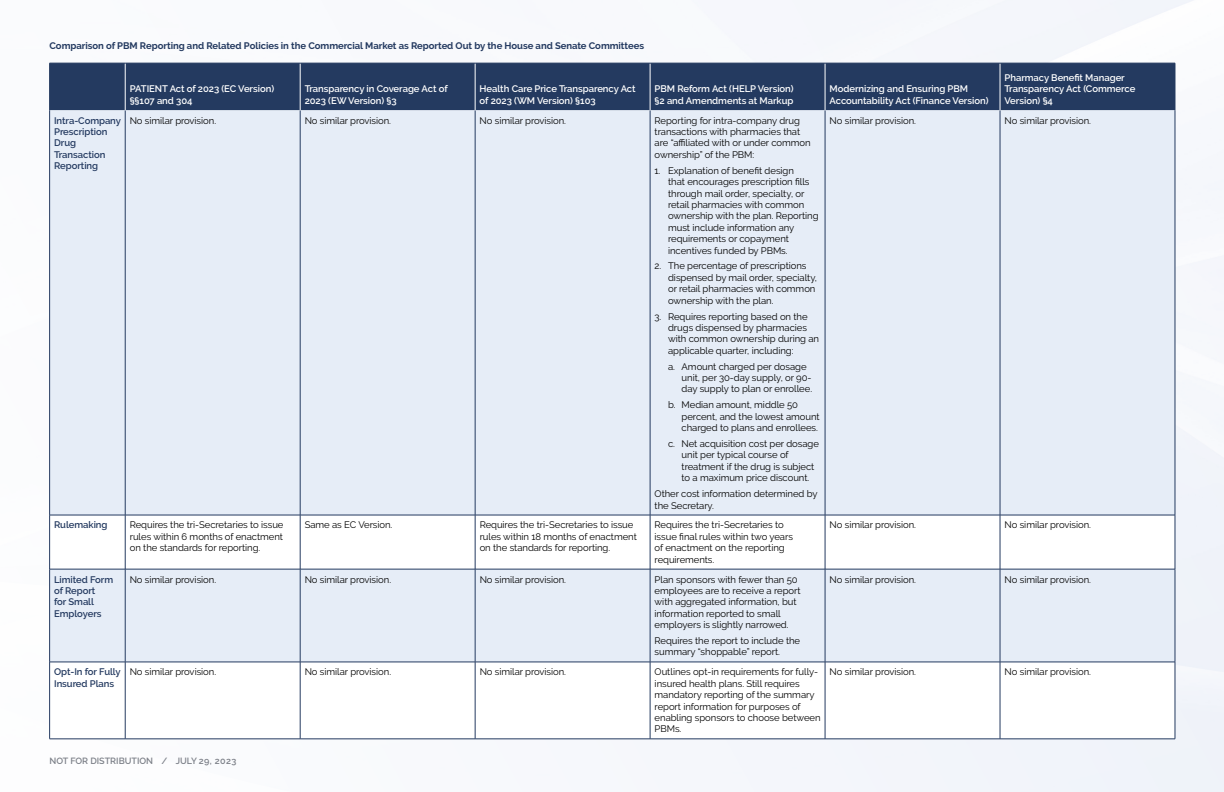
<style>
.page{position:relative;width:1224px;height:792px;background:#fff}
.page>*{position:absolute;margin:0;border:0;box-sizing:border-box;transform-origin:0 0}
.t1{font:9.5px/11.4px "Raleway";letter-spacing:-.005em;color:#000}
.t2{font:600 9.5px/11.4px "Raleway";letter-spacing:-.005em;color:#fff}
.t3{font:600 9.5px/11.4px "Raleway";letter-spacing:-.005em;color:#243a60}
.t4{font:700 9.5px "Raleway";letter-spacing:-.005em;color:#243a60}
.t5{font:600 9px "Raleway";color:#7c8088}
</style>
<div class="page">
<div style="left:50px;top:64px;width:1125px;height:46px;background:#243a60"></div>
<div style="left:50px;top:110px;width:1125px;height:405px;background:#e6edf7"></div>
<svg style="left:50px;top:516px;width:1125px;height:223px"></svg>
<hr style="left:49px;top:110px;width:1px;height:405px;background:#243a60">
<hr style="left:125px;top:110px;width:1px;height:405px;background:#243a60">
<hr style="left:300px;top:110px;width:1px;height:405px;background:#243a60">
<hr style="left:475px;top:110px;width:1px;height:405px;background:#243a60">
<hr style="left:650px;top:110px;width:1px;height:405px;background:#243a60">
<hr style="left:825px;top:110px;width:1px;height:405px;background:#243a60">
<hr style="left:1000px;top:110px;width:1px;height:405px;background:#243a60">
<hr style="left:1175px;top:110px;width:1px;height:405px;background:#243a60">
<hr style="left:50px;top:515px;width:75px;height:1px;background:#243a60">
<hr style="left:49px;top:515px;width:1px;height:54px;background:#243a60">
<hr style="left:125px;top:515px;width:175px;height:1px;background:#243a60">
<hr style="left:125px;top:515px;width:1px;height:54px;background:#243a60">
<hr style="left:300px;top:515px;width:175px;height:1px;background:#243a60">
<hr style="left:300px;top:515px;width:1px;height:54px;background:#243a60">
<hr style="left:475px;top:515px;width:175px;height:1px;background:#243a60">
<hr style="left:475px;top:515px;width:1px;height:54px;background:#243a60">
<hr style="left:650px;top:515px;width:175px;height:1px;background:#243a60">
<hr style="left:650px;top:515px;width:1px;height:54px;background:#243a60">
<hr style="left:825px;top:515px;width:175px;height:1px;background:#243a60">
<hr style="left:825px;top:515px;width:1px;height:54px;background:#243a60">
<hr style="left:1000px;top:515px;width:175px;height:1px;background:#243a60">
<hr style="left:1000px;top:515px;width:1px;height:54px;background:#243a60">
<hr style="left:1175px;top:515px;width:1px;height:54px;background:#243a60">
<hr style="left:50px;top:569px;width:75px;height:1px;background:#243a60">
<hr style="left:49px;top:569px;width:1px;height:93px;background:#243a60">
<hr style="left:125px;top:569px;width:175px;height:1px;background:#243a60">
<hr style="left:125px;top:569px;width:1px;height:93px;background:#243a60">
<hr style="left:300px;top:569px;width:175px;height:1px;background:#243a60">
<hr style="left:300px;top:569px;width:1px;height:93px;background:#243a60">
<hr style="left:475px;top:569px;width:175px;height:1px;background:#243a60">
<hr style="left:475px;top:569px;width:1px;height:93px;background:#243a60">
<hr style="left:650px;top:569px;width:175px;height:1px;background:#243a60">
<hr style="left:650px;top:569px;width:1px;height:93px;background:#243a60">
<hr style="left:825px;top:569px;width:175px;height:1px;background:#243a60">
<hr style="left:825px;top:569px;width:1px;height:93px;background:#243a60">
<hr style="left:1000px;top:569px;width:175px;height:1px;background:#243a60">
<hr style="left:1000px;top:569px;width:1px;height:93px;background:#243a60">
<hr style="left:1175px;top:569px;width:1px;height:93px;background:#243a60">
<hr style="left:50px;top:662px;width:75px;height:1px;background:#243a60">
<hr style="left:49px;top:662px;width:1px;height:77px;background:#243a60">
<hr style="left:125px;top:662px;width:175px;height:1px;background:#243a60">
<hr style="left:125px;top:662px;width:1px;height:77px;background:#243a60">
<hr style="left:300px;top:662px;width:175px;height:1px;background:#243a60">
<hr style="left:300px;top:662px;width:1px;height:77px;background:#243a60">
<hr style="left:475px;top:662px;width:175px;height:1px;background:#243a60">
<hr style="left:475px;top:662px;width:1px;height:77px;background:#243a60">
<hr style="left:650px;top:662px;width:175px;height:1px;background:#243a60">
<hr style="left:650px;top:662px;width:1px;height:77px;background:#243a60">
<hr style="left:825px;top:662px;width:175px;height:1px;background:#243a60">
<hr style="left:825px;top:662px;width:1px;height:77px;background:#243a60">
<hr style="left:1000px;top:662px;width:175px;height:1px;background:#243a60">
<hr style="left:1000px;top:662px;width:1px;height:77px;background:#243a60">
<hr style="left:1175px;top:662px;width:1px;height:77px;background:#243a60">
<hr style="left:50px;top:739px;width:75px;height:1px;background:#243a60">
<hr style="left:125px;top:739px;width:175px;height:1px;background:#243a60">
<hr style="left:300px;top:739px;width:175px;height:1px;background:#243a60">
<hr style="left:475px;top:739px;width:175px;height:1px;background:#243a60">
<hr style="left:650px;top:739px;width:175px;height:1px;background:#243a60">
<hr style="left:825px;top:739px;width:175px;height:1px;background:#243a60">
<hr style="left:1000px;top:739px;width:175px;height:1px;background:#243a60">
<hr style="left:49px;top:63px;width:1px;height:47px;background:#243a60">
<hr style="left:1175px;top:63px;width:1px;height:47px;background:#243a60">
<hr style="left:125px;top:63px;width:1px;height:47px;background:#fff">
<hr style="left:300px;top:63px;width:1px;height:47px;background:#fff">
<hr style="left:475px;top:63px;width:1px;height:47px;background:#fff">
<hr style="left:650px;top:63px;width:1px;height:47px;background:#fff">
<hr style="left:825px;top:63px;width:1px;height:47px;background:#fff">
<hr style="left:1000px;top:63px;width:1px;height:47px;background:#fff">
<hr style="left:50px;top:63px;width:75px;height:1px;background:#243a60">
<hr style="left:125px;top:63px;width:175px;height:1px;background:#243a60">
<hr style="left:300px;top:63px;width:175px;height:1px;background:#243a60">
<hr style="left:475px;top:63px;width:175px;height:1px;background:#243a60">
<hr style="left:650px;top:63px;width:175px;height:1px;background:#243a60">
<hr style="left:825px;top:63px;width:175px;height:1px;background:#243a60">
<hr style="left:1000px;top:63px;width:175px;height:1px;background:#243a60">
<p class="t4" style="left:50px;top:41px;width:596px">Comparison of PBM Reporting and Related Policies in the Commercial Market as Reported Out by the House and Senate Committees</p>
<p class="t2" style="left:130px;top:83px;width:146px">PATIENT Act of 2023 (EC Version) §§107 and 304</p>
<p class="t2" style="left:305px;top:83px;width:145px">Transparency in Coverage Act of<br>2023 (EW Version) §3</p>
<p class="t2" style="left:480px;top:83px;width:158px">Health Care Price Transparency Act of 2023 (WM Version) §103</p>
<p class="t2" style="left:655px;top:83px;width:141px">PBM Reform Act (HELP Version) §2 and Amendments at Markup</p>
<p class="t2" style="left:830px;top:83px;width:160px">Modernizing and Ensuring PBM<br>Accountability Act (Finance Version)</p>
<p class="t2" style="left:1005px;top:72px;width:132px">Pharmacy Benefit Manager<br>Transparency Act (Commerce<br>Version) §4</p>
<p class="t3" style="left:54px;top:115px;width:68px">Intra-Company<br>Prescription<br>Drug<br>Transaction<br>Reporting</p>
<p class="t1" style="left:130px;top:115px;width:88px">No similar provision.</p>
<p class="t1" style="left:305px;top:115px;width:88px">No similar provision.</p>
<p class="t1" style="left:480px;top:115px;width:88px">No similar provision.</p>
<p class="t1" style="left:655px;top:115px;width:157px">Reporting for intra-company drug transactions with pharmacies that are “affiliated with or under common ownership” of the PBM:</p>
<p class="t1" style="left:668px;top:165px;width:152px;text-indent:-13px">1. Explanation of benefit design<br>that encourages prescription fills through mail order, specialty, or retail pharmacies with common ownership with the plan. Reporting must include information any requirements or copayment incentives funded by PBMs.</p>
<p class="t1" style="left:668px;top:260px;width:151px;text-indent:-13px">2. The percentage of prescriptions dispensed by mail order, specialty, or retail pharmacies with common ownership with the plan.</p>
<p class="t1" style="left:668px;top:310px;width:153px;text-indent:-13px">3. Requires reporting based on the drugs dispensed by pharmacies with common ownership during an applicable quarter, including:</p>
<p class="t1" style="left:682px;top:361px;width:132px;text-indent:-13px">a. Amount charged per dosage unit, per 30-day supply, or 90- day supply to plan or enrollee.</p>
<p class="t1" style="left:682px;top:399px;width:140px;text-indent:-13px">b. Median amount, middle 50 percent, and the lowest amount charged to plans and enrollees.</p>
<p class="t1" style="left:682px;top:438px;width:139px;text-indent:-13px">c. Net acquisition cost per dosage unit per typical course of treatment if the drug is subject to a maximum price discount.</p>
<p class="t1" style="left:655px;top:488px;width:165px">Other cost information determined by the Secretary.</p>
<p class="t1" style="left:830px;top:115px;width:88px">No similar provision.</p>
<p class="t1" style="left:1005px;top:115px;width:88px">No similar provision.</p>
<p class="t3" style="left:54px;top:519px;width:55px">Rulemaking</p>
<p class="t1" style="left:130px;top:519px;width:155px;text-align:justify">Requires the tri-Secretaries to issue rules within 6 months of enactment on the standards for reporting.</p>
<p class="t1" style="left:305px;top:519px;width:89px">Same as EC Version.</p>
<p class="t1" style="left:480px;top:519px;width:159px">Requires the tri-Secretaries to issue rules within 18 months of enactment on the standards for reporting.</p>
<p class="t1" style="left:655px;top:519px;width:140px">Requires the tri-Secretaries to issue final rules within two years of enactment on the reporting requirements.</p>
<p class="t1" style="left:830px;top:519px;width:88px">No similar provision.</p>
<p class="t1" style="left:1005px;top:519px;width:88px">No similar provision.</p>
<p class="t3" style="left:54px;top:574px;width:61px">Limited Form of Report<br>for Small<br>Employers</p>
<p class="t1" style="left:130px;top:574px;width:88px">No similar provision.</p>
<p class="t1" style="left:305px;top:574px;width:88px">No similar provision.</p>
<p class="t1" style="left:480px;top:574px;width:88px">No similar provision.</p>
<p class="t1" style="left:655px;top:574px;width:147px">Plan sponsors with fewer than 50 employees are to receive a report with aggregated information, but information reported to small employers is slightly narrowed.</p>
<p class="t1" style="left:655px;top:635px;width:147px">Requires the report to include the summary “shoppable” report.</p>
<p class="t1" style="left:830px;top:574px;width:88px">No similar provision.</p>
<p class="t1" style="left:1005px;top:574px;width:88px">No similar provision.</p>
<p class="t3" style="left:54px;top:666px;width:68px">Opt-In for Fully<br>Insured Plans</p>
<p class="t1" style="left:130px;top:666px;width:88px">No similar provision.</p>
<p class="t1" style="left:305px;top:666px;width:88px">No similar provision.</p>
<p class="t1" style="left:480px;top:666px;width:88px">No similar provision.</p>
<p class="t1" style="left:655px;top:666px;width:167px">Outlines opt-in requirements for fully&shy;insured health plans. Still requires mandatory reporting of the summary report information for purposes of enabling sponsors to choose between<br>PBMs.</p>
<p class="t1" style="left:830px;top:666px;width:88px">No similar provision.</p>
<p class="t1" style="left:1005px;top:666px;width:88px">No similar provision.</p>
<p class="t5" style="left:50px;top:756px;width:188px">NOT FOR DISTRIBUTION / JULY 29, 2023</p>
</div>
